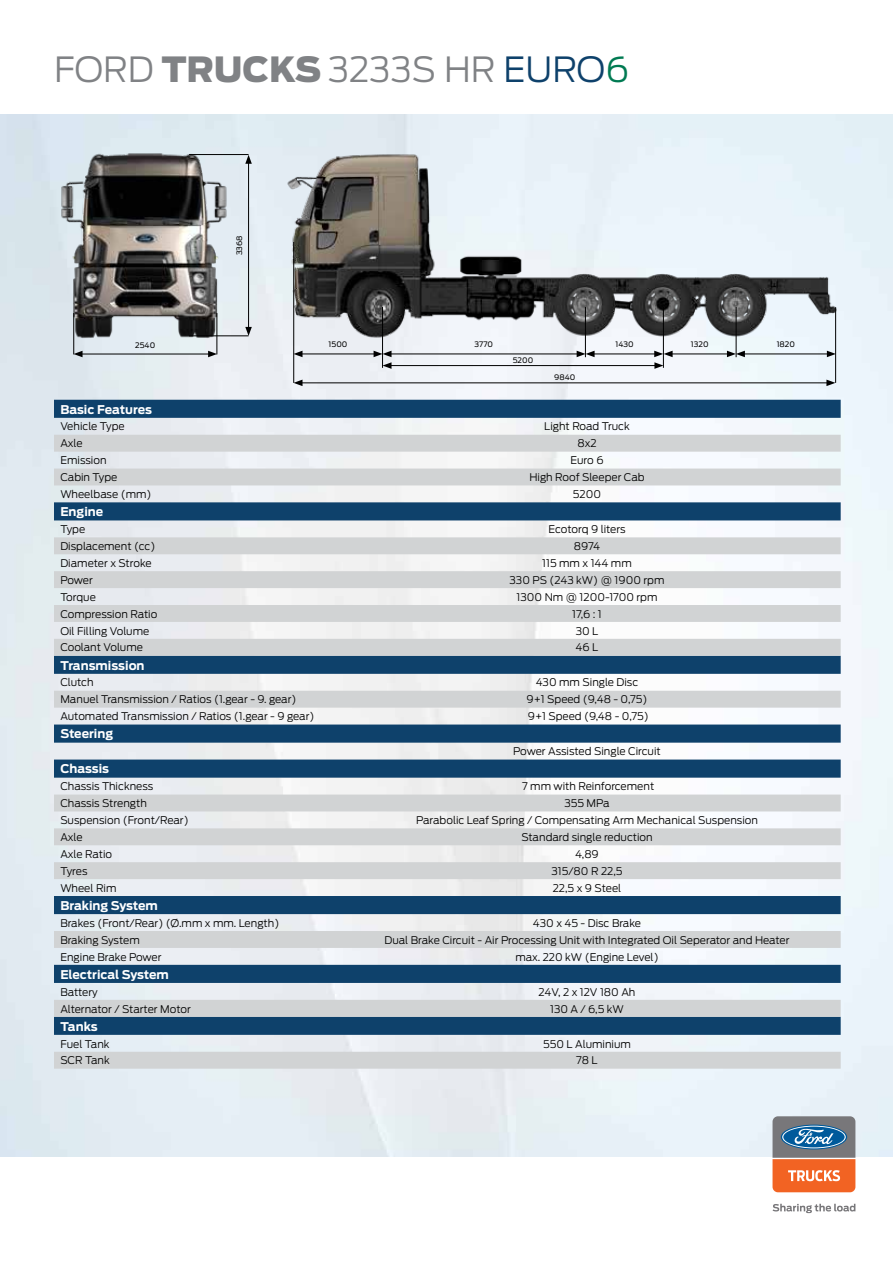
<style>
.page{position:relative;width:893px;height:1263px;background:#fff}
.page>*{position:absolute;margin:0;border:0;box-sizing:border-box;transform-origin:0 0}
.t1{font:300 34.5px "Ford Antenna";color:#808285}
.t2{font:700 12px "Ford Antenna";color:#fff}
.t3{font:300 10.5px "Ford Antenna";color:#000}
.t4{font:7.5px "Ford Antenna";color:#000}
.s1{font-weight:900}
.s2{color:#0e416b}
.s3{color:#007a52}
</style>
<div class="page">
<img style="left:0;top:114px;width:893px;height:1044px">
<svg style="left:54px;top:400px;width:787px;height:35px"></svg>
<svg style="left:54px;top:435px;width:787px;height:634px"></svg>
<img style="left:59px;top:149px;width:170px;height:192px">
<hr style="left:73px;top:313px;width:1px;height:41px;background:#000">
<hr style="left:217px;top:313px;width:1px;height:41px;background:#000">
<hr style="left:80px;top:354px;width:131px;height:1px;background:#000">
<svg style="left:74px;top:351px;width:9px;height:6px"></svg>
<svg style="left:208px;top:351px;width:9px;height:6px"></svg>
<hr style="left:189px;top:154px;width:60px;height:1px;background:#000">
<hr style="left:189px;top:336px;width:60px;height:1px;background:#000">
<hr style="left:248px;top:161px;width:1px;height:168px;background:#000">
<svg style="left:245px;top:155px;width:7px;height:9px"></svg>
<svg style="left:245px;top:327px;width:7px;height:9px"></svg>
<img style="left:285px;top:152px;width:554px;height:187px">
<hr style="left:293px;top:242px;width:1px;height:141px;background:#000">
<hr style="left:585px;top:307px;width:1px;height:50px;background:#000">
<hr style="left:663px;top:307px;width:1px;height:61px;background:#000">
<hr style="left:382px;top:307px;width:1px;height:61px;background:#000">
<hr style="left:736px;top:307px;width:1px;height:50px;background:#000">
<hr style="left:835px;top:307px;width:1px;height:76px;background:#000">
<hr style="left:389px;top:354px;width:190px;height:1px;background:#000">
<hr style="left:389px;top:365px;width:268px;height:1px;background:#000">
<hr style="left:592px;top:354px;width:65px;height:1px;background:#000">
<svg style="left:577px;top:351px;width:18px;height:6px"></svg>
<hr style="left:670px;top:354px;width:59px;height:1px;background:#000">
<svg style="left:654px;top:351px;width:19px;height:18px"></svg>
<hr style="left:742px;top:354px;width:87px;height:1px;background:#000">
<svg style="left:727px;top:351px;width:18px;height:6px"></svg>
<svg style="left:827px;top:351px;width:9px;height:6px"></svg>
<hr style="left:300px;top:354px;width:76px;height:1px;background:#000">
<svg style="left:294px;top:351px;width:8px;height:6px"></svg>
<svg style="left:374px;top:351px;width:17px;height:18px"></svg>
<hr style="left:300px;top:383px;width:529px;height:1px;background:#000">
<svg style="left:294px;top:380px;width:8px;height:6px"></svg>
<svg style="left:826px;top:380px;width:9px;height:6px"></svg>
<svg style="left:772px;top:1116px;width:83px;height:76px;background:#a67c6f"></svg>
<svg style="left:772px;top:1204px;width:83px;height:9px"></svg>
<h1 class="t1" style="left:54px;top:40px;width:577px">FORD <span class="s1">TRUCKS</span> 3233S HR <span class="s2">EURO</span><span class="s3">6</span></h1>
<p class="t4" style="left:135px;top:339px;width:22px">2540</p>
<p class="t4" style="left:233px;top:255px;width:21px;rotate:-90deg">3368</p>
<p class="t4" style="left:329px;top:338px;width:20px">1500</p>
<p class="t4" style="left:475px;top:338px;width:20px">3770</p>
<p class="t4" style="left:616px;top:338px;width:20px">1430</p>
<p class="t4" style="left:691px;top:338px;width:19px">1320</p>
<p class="t4" style="left:777px;top:338px;width:20px">1820</p>
<p class="t4" style="left:513px;top:354px;width:22px">5200</p>
<p class="t4" style="left:554px;top:371px;width:23px">9840</p>
<p class="t2" style="left:60px;top:398px;width:93px">Basic Features</p>
<p class="t3" style="left:60px;top:418px;width:66px">Vehicle Type</p>
<p class="t3" style="left:544px;top:418px;width:87px">Light Road Truck</p>
<p class="t3" style="left:60px;top:435px;width:24px">Axle</p>
<p class="t3" style="left:577px;top:435px;width:21px">8x2</p>
<p class="t3" style="left:60px;top:452px;width:48px">Emission</p>
<p class="t3" style="left:570px;top:452px;width:35px">Euro 6</p>
<p class="t3" style="left:60px;top:468px;width:59px">Cabin Type</p>
<p class="t3" style="left:529px;top:468px;width:117px">High Roof Sleeper Cab</p>
<p class="t3" style="left:60px;top:485px;width:93px">Wheelbase (mm)</p>
<p class="t3" style="left:573px;top:485px;width:30px">5200</p>
<p class="t2" style="left:60px;top:501px;width:44px">Engine</p>
<p class="t3" style="left:60px;top:520px;width:26px">Type</p>
<p class="t3" style="left:548px;top:520px;width:79px">Ecotorq 9 liters</p>
<p class="t3" style="left:60px;top:537px;width:97px">Displacement (cc)</p>
<p class="t3" style="left:574px;top:537px;width:28px">8974</p>
<p class="t3" style="left:60px;top:554px;width:93px">Diameter x Stroke</p>
<p class="t3" style="left:542px;top:554px;width:91px">115 mm x 144 mm</p>
<p class="t3" style="left:60px;top:571px;width:34px">Power</p>
<p class="t3" style="left:510px;top:571px;width:156px">330 PS (243 kW) @ 1900 rpm</p>
<p class="t3" style="left:60px;top:588px;width:37px">Torque</p>
<p class="t3" style="left:517px;top:588px;width:142px">1300 Nm @ 1200-1700 rpm</p>
<p class="t3" style="left:60px;top:605px;width:99px">Compression Ratio</p>
<p class="t3" style="left:572px;top:605px;width:31px">17,6 : 1</p>
<p class="t3" style="left:60px;top:622px;width:90px">Oil Filling Volume</p>
<p class="t3" style="left:576px;top:622px;width:24px">30 L</p>
<p class="t3" style="left:60px;top:639px;width:84px">Coolant Volume</p>
<p class="t3" style="left:576px;top:639px;width:24px">46 L</p>
<p class="t2" style="left:60px;top:654px;width:86px">Transmission</p>
<p class="t3" style="left:60px;top:674px;width:35px">Clutch</p>
<p class="t3" style="left:536px;top:674px;width:104px">430 mm Single Disc</p>
<p class="t3" style="left:60px;top:691px;width:238px">Manuel Transmission / Ratios (1.gear - 9. gear)</p>
<p class="t3" style="left:527px;top:691px;width:122px">9+1 Speed (9,48 - 0,75)</p>
<p class="t3" style="left:60px;top:708px;width:256px">Automated Transmission / Ratios (1.gear - 9 gear)</p>
<p class="t3" style="left:528px;top:708px;width:122px">9+1 Speed (9,48 - 0,75)</p>
<p class="t2" style="left:60px;top:723px;width:54px">Steering</p>
<p class="t3" style="left:513px;top:743px;width:149px">Power Assisted Single Circuit</p>
<p class="t2" style="left:60px;top:758px;width:50px">Chassis</p>
<p class="t3" style="left:60px;top:778px;width:94px">Chassis Thickness</p>
<p class="t3" style="left:522px;top:778px;width:134px">7 mm with Reinforcement</p>
<p class="t3" style="left:60px;top:794px;width:88px">Chassis Strength</p>
<p class="t3" style="left:564px;top:794px;width:47px">355 MPa</p>
<p class="t3" style="left:60px;top:811px;width:130px">Suspension (Front/Rear)</p>
<p class="t3" style="left:416px;top:811px;width:344px">Parabolic Leaf Spring / Compensating Arm Mechanical Suspension</p>
<p class="t3" style="left:60px;top:828px;width:24px">Axle</p>
<p class="t3" style="left:521px;top:828px;width:133px">Standard single reduction</p>
<p class="t3" style="left:60px;top:845px;width:53px">Axle Ratio</p>
<p class="t3" style="left:575px;top:845px;width:25px">4,89</p>
<p class="t3" style="left:60px;top:862px;width:29px">Tyres</p>
<p class="t3" style="left:551px;top:862px;width:73px">315/80 R 22,5</p>
<p class="t3" style="left:60px;top:879px;width:58px">Wheel Rim</p>
<p class="t3" style="left:553px;top:879px;width:70px">22,5 x 9 Steel</p>
<p class="t2" style="left:60px;top:895px;width:99px">Braking System</p>
<p class="t3" style="left:60px;top:914px;width:220px">Brakes (Front/Rear) (Ø.mm x mm. Length)</p>
<p class="t3" style="left:533px;top:914px;width:110px">430 x 45 - Disc Brake</p>
<p class="t3" style="left:60px;top:931px;width:81px">Braking System</p>
<p class="t3" style="left:384px;top:931px;width:407px">Dual Brake Circuit - Air Processing Unit with Integrated Oil Seperator and Heater</p>
<p class="t3" style="left:60px;top:948px;width:103px">Engine Brake Power</p>
<p class="t3" style="left:515px;top:948px;width:145px">max. 220 kW (Engine Level)</p>
<p class="t2" style="left:60px;top:963px;width:110px">Electrical System</p>
<p class="t3" style="left:60px;top:983px;width:39px">Battery</p>
<p class="t3" style="left:539px;top:983px;width:98px">24V, 2 x 12V 180 Ah</p>
<p class="t3" style="left:60px;top:1000px;width:132px">Alternator / Starter Motor</p>
<p class="t3" style="left:550px;top:1000px;width:75px">130 A / 6,5 kW</p>
<p class="t2" style="left:60px;top:1015px;width:39px">Tanks</p>
<p class="t3" style="left:60px;top:1035px;width:51px">Fuel Tank</p>
<p class="t3" style="left:543px;top:1035px;width:89px">550 L Aluminium</p>
<p class="t3" style="left:60px;top:1052px;width:51px">SCR Tank</p>
<p class="t3" style="left:576px;top:1052px;width:23px">78 L</p>
</div>
